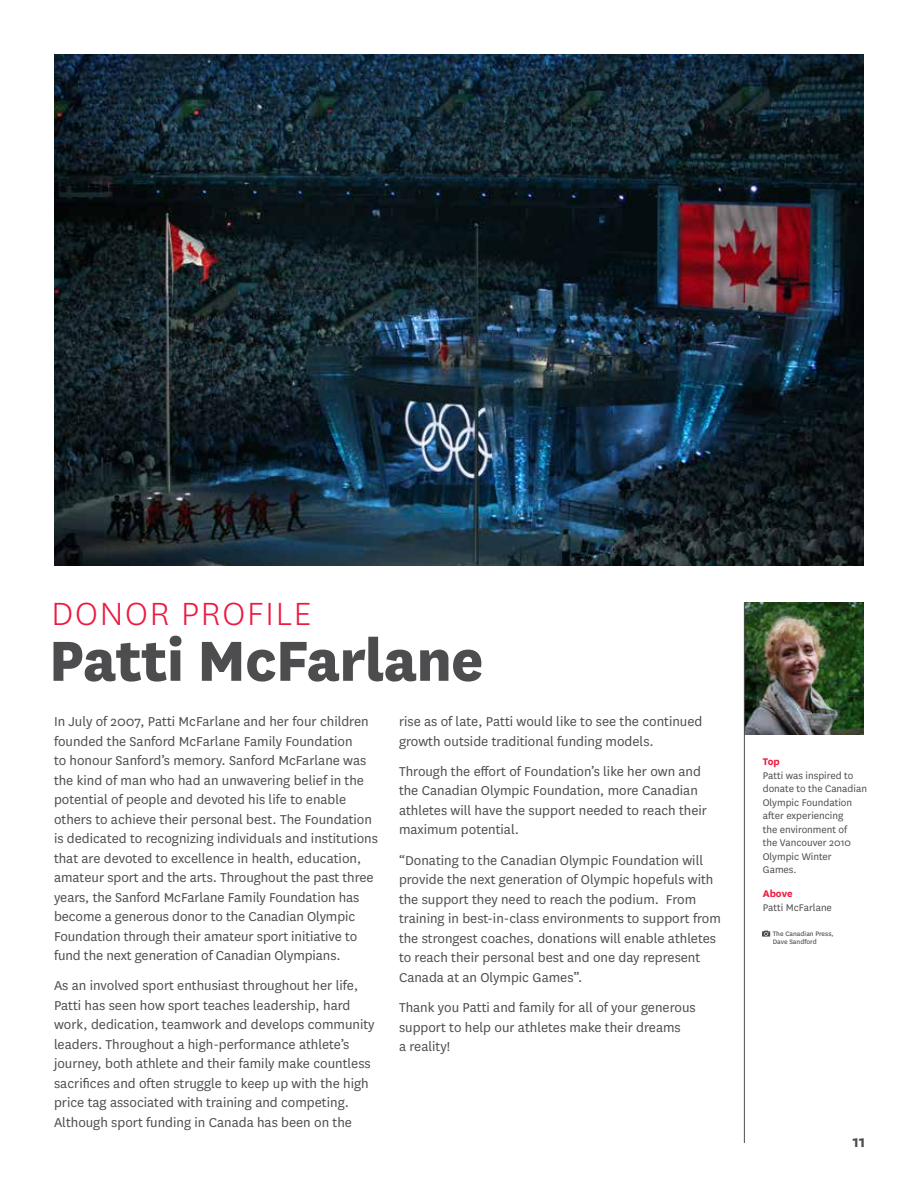
<style>
.page{position:relative;width:918px;height:1188px;background:#fff}
.page>*{position:absolute;margin:0;border:0;box-sizing:border-box;transform-origin:0 0}
.t1{font:800 66px "National";letter-spacing:-.015em;color:#4d4d4f}
.t2{font:300 37.5px "National";letter-spacing:.05em;color:#ed1941}
.t3{font:700 18px "National";color:#4d4d4f}
.t4{font:15px/19.5px "National";color:#4d4d4f}
.t5{font:11.25px/13.5px "National";color:#4d4d4f}
.t6{font:700 11.25px "National";color:#ed1941}
.t7{font:7.5px/7.5px "National";color:#4d4d4f}
</style>
<div class="page">
<img style="left:745px;top:603px;width:119px;height:132px">
<img style="left:54px;top:54px;width:810px;height:512px">
<hr style="left:744px;top:603px;width:1px;height:540px;background:#4d4d4f">
<svg style="left:762px;top:931px;width:8px;height:6px"></svg>
<h2 class="t2" style="left:51px;top:590px;width:262px">DONOR PROFILE</h2>
<h1 class="t1" style="left:49px;top:613px;width:436px">Patti McFarlane</h1>
<p class="t4" style="left:54px;top:711px;width:326px">In July of 2007, Patti McFarlane and her four children founded the Sanford McFarlane Family Foundation<br>to honour Sanford’s memory. Sanford McFarlane was the kind of man who had an unwavering belief in the potential of people and devoted his life to enable others to achieve their personal best. The Foundation is dedicated to recognizing individuals and institutions that are devoted to excellence in health, education, amateur sport and the arts. Throughout the past three years, the Sanford McFarlane Family Foundation has become a generous donor to the Canadian Olympic Foundation through their amateur sport initiative to fund the next generation of Canadian Olympians.</p>
<p class="t4" style="left:54px;top:975px;width:322px">As an involved sport enthusiast throughout her life, Patti has seen how sport teaches leadership, hard work, dedication, teamwork and develops community leaders. Throughout a high-performance athlete’s journey, both athlete and their family make countless sacrifices and often struggle to keep up with the high price tag associated with training and competing.<br>Although sport funding in Canada has been on the</p>
<p class="t4" style="left:399px;top:711px;width:305px">rise as of late, Patti would like to see the continued growth outside traditional funding models.</p>
<p class="t4" style="left:399px;top:761px;width:310px">Through the effort of Foundation’s like her own and the Canadian Olympic Foundation, more Canadian athletes will have the support needed to reach their maximum potential.</p>
<p class="t4" style="left:399px;top:850px;width:323px">“Donating to the Canadian Olympic Foundation will provide the next generation of Olympic hopefuls with the support they need to reach the podium. From training in best-in-class environments to support from the strongest coaches, donations will enable athletes to reach their personal best and one day represent Canada at an Olympic Games”.</p>
<p class="t4" style="left:399px;top:997px;width:298px">Thank you Patti and family for all of your generous support to help our athletes make their dreams<br>a reality!</p>
<p class="t6" style="left:763px;top:754px;width:18px">Top</p>
<p class="t5" style="left:763px;top:768px;width:106px">Patti was inspired to donate to the Canadian<br>Olympic Foundation after experiencing<br>the environment of<br>the Vancouver 2010<br>Olympic Winter<br>Games.</p>
<p class="t6" style="left:763px;top:886px;width:31px">Above</p>
<p class="t5" style="left:763px;top:900px;width:71px">Patti McFarlane</p>
<p class="t7" style="left:773px;top:930px;width:62px">The Canadian Press,<br>Dave Sandford</p>
<p class="t3" style="left:852px;top:1129px;width:15px">11</p>
</div>
